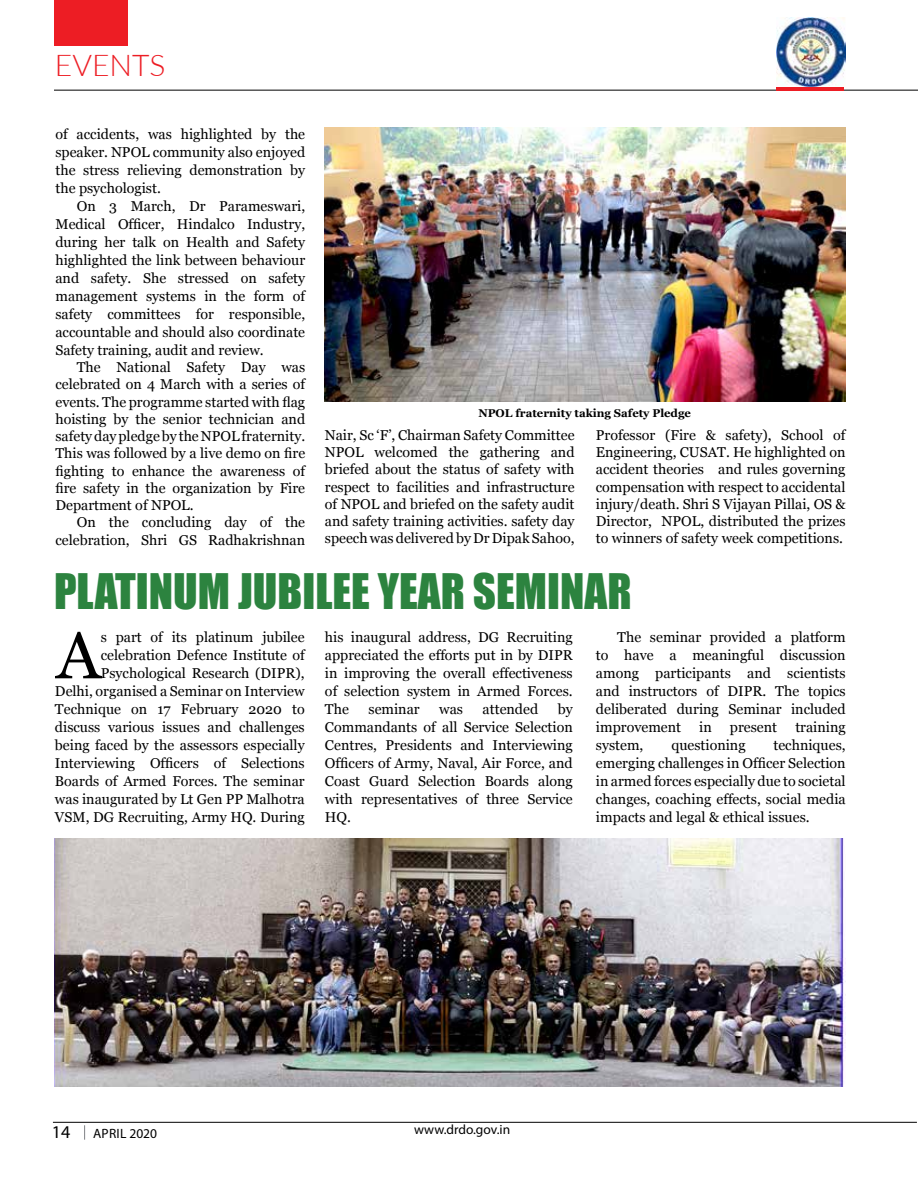
<style>
.page{position:relative;width:918px;height:1188px;background:#fff}
.page>*{position:absolute;margin:0;border:0;box-sizing:border-box;transform-origin:0 0}
.t1{font:66.15px "Georgia";color:#000}
.t2{font:45px "Impact";color:#2c833f}
.t3{font:300 30px "Lato";color:#ed1d24}
.t4{font:18px "Myriad Pro";color:#000}
.t5{font:14.25px/18px "Georgia";color:#000;text-align:justify}
.t6{font:13.5px "Myriad Pro";color:#000}
.t7{font:13.5px "Myriad Pro";letter-spacing:.02em;color:#000}
.t8{font:700 11.25px "Georgia";color:#000}
</style>
<div class="page">
<hr style="left:54px;top:90px;width:864px;height:1px;background:#000">
<div style="left:54px;top:0;width:74px;height:46px;background:#ed1d24"></div>
<hr style="left:53px;top:1122px;width:864px;height:1px;background:#000">
<svg style="left:84px;top:1125px;width:1px;height:15px"></svg>
<img style="left:777px;top:18px;width:69px;height:68px">
<hr style="left:776px;top:87px;width:68px;height:3px;background:#ed1d24">
<img style="left:325px;top:128px;width:521px;height:274px">
<img style="left:54px;top:839px;width:792px;height:247px">
<h3 class="t3" style="left:55px;top:44px;width:19px">EVENTS</h3>
<p class="t5" style="left:55px;top:125px;width:251px">of accidents, was highlighted by the speaker. NPOL community also enjoyed the stress relieving demonstration by the psychologist.</p>
<p class="t5" style="left:55px;top:197px;width:251px;text-indent:21px">On 3 March, Dr Parameswari, Medical Officer, Hindalco Industry, during her talk on Health and Safety highlighted the link between behaviour and safety. She stressed on safety management systems in the form of safety committees for responsible, accountable and should also coordinate Safety training, audit and review.</p>
<p class="t5" style="left:55px;top:358px;width:251px;line-height:17.2px;text-indent:21px">The National Safety Day was celebrated on 4 March with a series of events. The programme started with flag hoisting by the senior technician and safety day pledge by the NPOL fraternity.<br>This was followed by a live demo on fire fighting to enhance the awareness of fire safety in the organization by Fire Department of NPOL.</p>
<p class="t5" style="left:55px;top:514px;width:251px;line-height:17.2px;text-align:right">On the concluding day of the celebration, Shri GS Radhakrishnan</p>
<p class="t8" style="left:478px;top:407px;width:214px">NPOL fraternity taking Safety Pledge</p>
<p class="t5" style="left:325px;top:426px;width:251px;line-height:17.2px">Nair, Sc ‘F’, Chairman Safety Committee NPOL welcomed the gathering and briefed about the status of safety with respect to facilities and infrastructure of NPOL and briefed on the safety audit and safety training activities. safety day speech was delivered by Dr Dipak Sahoo,</p>
<p class="t5" style="left:596px;top:426px;width:251px;line-height:17.2px">Professor (Fire &amp; safety), School of Engineering, CUSAT. He highlighted on accident theories and rules governing compensation with respect to accidental injury/death. Shri S Vijayan Pillai, OS &amp; Director, NPOL, distributed the prizes to winners of safety week competitions.</p>
<h2 class="t2" style="left:54px;top:557px;width:266px">PLATINUM JUBILEE</h2>
<h2 class="t2" style="left:378px;top:557px;width:255px">YEAR SEMINAR</h2>
<p class="t5" style="left:325px;top:628px;width:249px">his inaugural address, DG Recruiting appreciated the efforts put in by DIPR in improving the overall effectiveness of selection system in Armed Forces.<br>The</p>
<p class="t5" style="left:596px;top:628px;width:251px;text-indent:21px">The seminar provided a platform to have a meaningful discussion among participants and scientists and instructors of DIPR. The topics deliberated during Seminar included improvement</p>
<p class="t5" style="left:55px;top:628px;width:251px;text-align:right">s part of its platinum jubilee celebration Defence Institute of Psychological Research (DIPR),<br>Delhi, organised a Seminar on Interview Technique on 17 February 2020 to discuss various issues and challenges being faced by the assessors especially Interviewing Officers of Selections Boards of Armed Forces. The seminar was inaugurated by Lt Gen PP Malhotra VSM, DG Recruiting, Army HQ. During</p>
<h1 class="t1" style="left:56px;top:618px;width:46px">A</h1>
<p class="t5" style="left:325px;top:700px;width:249px;text-indent:233px">by Commandants of all Service Selection Centres, Presidents and Interviewing Officers of Army, Naval, Air Force, and Coast Guard Selection Boards along with representatives of three Service HQ.</p>
<p class="t5" style="left:369px;top:700px;width:53px">seminar</p>
<p class="t5" style="left:439px;top:700px;width:25px">was</p>
<p class="t5" style="left:483px;top:700px;width:57px">attended</p>
<p class="t5" style="left:699px;top:718px;width:14px">in</p>
<p class="t5" style="left:730px;top:718px;width:49px">present</p>
<p class="t5" style="left:795px;top:718px;width:52px">training</p>
<p class="t5" style="left:596px;top:736px;width:251px;text-indent:177px">techniques, emerging challenges in Officer Selection in armed forces especially due to societal changes, coaching effects, social media impacts and legal &amp; ethical issues.</p>
<p class="t5" style="left:596px;top:736px;width:49px">system,</p>
<p class="t5" style="left:671px;top:736px;width:76px">questioning</p>
<p class="t4" style="left:52px;top:1121px;width:20px">14</p>
<p class="t6" style="left:414px;top:1121px;width:98px">www.drdo.gov.in</p>
<p class="t7" style="left:93px;top:1125px;width:66px">APRIL 2020</p>
</div>
